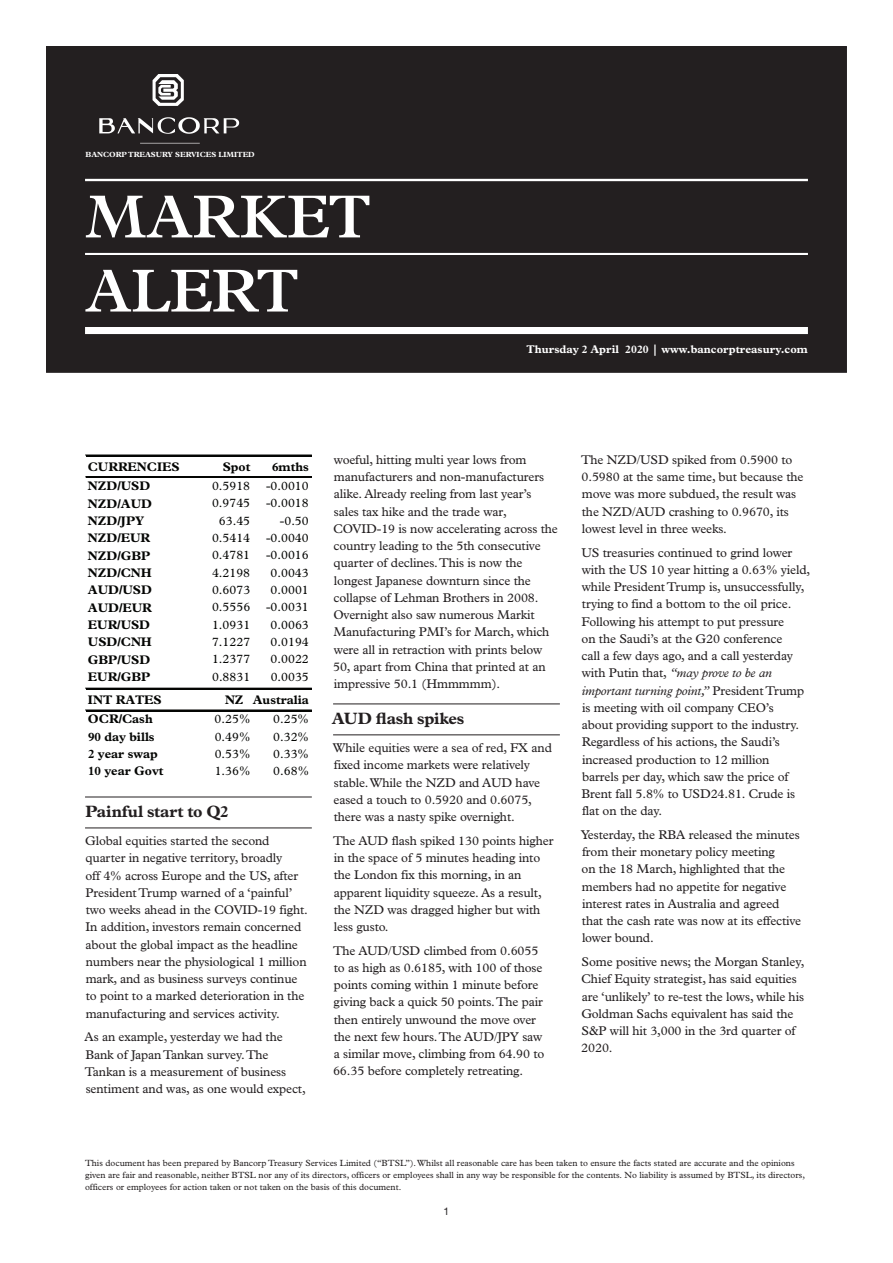
<style>
.page{position:relative;width:893px;height:1263px;background:#fff}
.page>*{position:absolute;margin:0;border:0;box-sizing:border-box;transform-origin:0 0}
.t1{font:600 61.2px/74.1px "Plantin Std";letter-spacing:-.01em;color:#fff}
.t2{font:700 16.5px "Plantin Std";letter-spacing:-.015em;color:#231f20}
.t3{font:12.75px/17.2px "Plantin Std";letter-spacing:-.01em;color:#231f20}
.t4{font:12.45px "Plantin Std";color:#040503}
.t5{font:700 12.45px "Plantin Std";color:#040503}
.t6{font:700 11.25px "Plantin Std";color:#fff}
.t7{font:10.5px "Helvetica Neue LT Std";color:#231f20}
.t8{font:9px/12px "Plantin Std";color:#231f20}
.t9{font:700 7.5px "Plantin Std";color:#fff}
.s1{font-style:italic}
</style>
<div class="page">
<div style="left:47px;top:47px;width:799px;height:325px;background:#231f20"></div>
<div style="left:46px;top:46px;width:801px;height:327px;border:2px solid #231f20"></div>
<hr style="left:85px;top:179px;width:723px;height:2px;background:#fff">
<hr style="left:85px;top:253px;width:723px;height:2px;background:#fff">
<div style="left:85px;top:327px;width:723px;height:7px;background:#fff"></div>
<hr style="left:85px;top:797px;width:227px;height:1px;background:#231f20">
<hr style="left:85px;top:828px;width:227px;height:1px;background:#231f20">
<hr style="left:86px;top:455px;width:225px;height:1px;background:#040503">
<hr style="left:86px;top:477px;width:225px;height:1px;background:#040503">
<hr style="left:86px;top:688px;width:225px;height:1px;background:#040503">
<hr style="left:86px;top:710px;width:225px;height:1px;background:#040503">
<img style="left:99px;top:75px;width:141px;height:69px">
<hr style="left:333px;top:704px;width:227px;height:1px;background:#231f20">
<hr style="left:333px;top:734px;width:227px;height:1px;background:#231f20">
<p class="t9" style="left:85px;top:150px;width:7px">bancorp</p>
<p class="t9" style="left:128px;top:150px;width:7px">treasury</p>
<p class="t9" style="left:175px;top:150px;width:81px">SERVICES lIMITED</p>
<h1 class="t1" style="left:85px;top:180px;width:288px">MARKET<br>ALERT</h1>
<p class="t6" style="left:527px;top:343px;width:283px">Thursday 2 April 2020 | www.bancorptreasury.com</p>
<p class="t5" style="left:88px;top:459px;width:93px">CURRENCIES</p>
<p class="t5" style="left:223px;top:459px;width:29px">Spot</p>
<p class="t5" style="left:272px;top:459px;width:38px">6mths</p>
<p class="t5" style="left:88px;top:479px;width:64px">NZD/USD</p>
<p class="t4" style="left:212px;top:479px;width:40px">0.5918</p>
<p class="t4" style="left:266px;top:479px;width:44px">-0.0010</p>
<p class="t5" style="left:88px;top:496px;width:66px">NZD/AUD</p>
<p class="t4" style="left:212px;top:496px;width:40px">0.9745</p>
<p class="t4" style="left:266px;top:496px;width:44px">-0.0018</p>
<p class="t5" style="left:88px;top:513px;width:58px">NZD/JPY</p>
<p class="t4" style="left:219px;top:513px;width:33px">63.45</p>
<p class="t4" style="left:280px;top:513px;width:30px">-0.50</p>
<p class="t5" style="left:88px;top:531px;width:64px">NZD/EUR</p>
<p class="t4" style="left:212px;top:531px;width:40px">0.5414</p>
<p class="t4" style="left:266px;top:531px;width:44px">-0.0040</p>
<p class="t5" style="left:88px;top:548px;width:64px">NZD/GBP</p>
<p class="t4" style="left:212px;top:548px;width:40px">0.4781</p>
<p class="t4" style="left:266px;top:548px;width:44px">-0.0016</p>
<p class="t5" style="left:88px;top:565px;width:65px">NZD/CNH</p>
<p class="t4" style="left:212px;top:565px;width:40px">4.2198</p>
<p class="t4" style="left:271px;top:565px;width:40px">0.0043</p>
<p class="t5" style="left:88px;top:583px;width:66px">AUD/USD</p>
<p class="t4" style="left:212px;top:583px;width:40px">0.6073</p>
<p class="t4" style="left:271px;top:583px;width:40px">0.0001</p>
<p class="t5" style="left:88px;top:600px;width:65px">AUD/EUR</p>
<p class="t4" style="left:212px;top:600px;width:40px">0.5556</p>
<p class="t4" style="left:266px;top:600px;width:44px">-0.0031</p>
<p class="t5" style="left:88px;top:617px;width:64px">EUR/USD</p>
<p class="t4" style="left:212px;top:617px;width:40px">1.0931</p>
<p class="t4" style="left:271px;top:617px;width:40px">0.0063</p>
<p class="t5" style="left:88px;top:634px;width:65px">USD/CNH</p>
<p class="t4" style="left:212px;top:635px;width:40px">7.1227</p>
<p class="t4" style="left:271px;top:635px;width:40px">0.0194</p>
<p class="t5" style="left:88px;top:652px;width:64px">GBP/USD</p>
<p class="t4" style="left:212px;top:652px;width:40px">1.2377</p>
<p class="t4" style="left:271px;top:652px;width:40px">0.0022</p>
<p class="t5" style="left:88px;top:669px;width:64px">EUR/GBP</p>
<p class="t4" style="left:212px;top:669px;width:40px">0.8831</p>
<p class="t4" style="left:271px;top:669px;width:40px">0.0035</p>
<p class="t5" style="left:88px;top:692px;width:75px">INT RATES</p>
<p class="t5" style="left:225px;top:692px;width:85px">NZ Australia</p>
<p class="t5" style="left:88px;top:712px;width:66px">OCR/Cash</p>
<p class="t4" style="left:215px;top:712px;width:37px">0.25%</p>
<p class="t4" style="left:273px;top:712px;width:37px">0.25%</p>
<p class="t5" style="left:88px;top:729px;width:68px">90 day bills</p>
<p class="t4" style="left:215px;top:729px;width:37px">0.49%</p>
<p class="t4" style="left:273px;top:729px;width:37px">0.32%</p>
<p class="t5" style="left:88px;top:746px;width:71px">2 year swap</p>
<p class="t4" style="left:215px;top:747px;width:37px">0.53%</p>
<p class="t4" style="left:273px;top:747px;width:37px">0.33%</p>
<p class="t5" style="left:88px;top:764px;width:77px">10 year Govt</p>
<p class="t4" style="left:215px;top:764px;width:37px">1.36%</p>
<p class="t4" style="left:273px;top:764px;width:37px">0.68%</p>
<p class="t2" style="left:85px;top:802px;width:145px">Painful start to Q2</p>
<p class="t3" style="left:85px;top:832px;width:224px">Global equities started the second quarter in negative territory, broadly<br>off 4% across Europe and the US, after President Trump warned of a ‘painful’ two weeks ahead in the COVID-19 fight.<br>In addition, investors remain concerned about the global impact as the headline numbers near the physiological 1 million mark, and as business surveys continue to point to a marked deterioration in the manufacturing and services activity.</p>
<p class="t3" style="left:85px;top:1028px;width:223px">As an example, yesterday we had the Bank of Japan Tankan survey. The Tankan is a measurement of business sentiment and was, as one would expect,</p>
<p class="t3" style="left:333px;top:451px;width:226px">woeful, hitting multi year lows from manufacturers and non-manufacturers alike. Already reeling from last year’s sales tax hike and the trade war, COVID-19 is now accelerating across the country leading to the 5th consecutive quarter of declines. This is now the longest Japanese downturn since the collapse of Lehman Brothers in 2008.<br>Overnight also saw numerous Markit Manufacturing PMI’s for March, which were all in retraction with prints below 50, apart from China that printed at an impressive 50.1 (Hmmmmm).</p>
<p class="t2" style="left:332px;top:709px;width:134px">AUD flash spikes</p>
<p class="t3" style="left:333px;top:739px;width:221px">While equities were a sea of red, FX and fixed income markets were relatively stable. While the NZD and AUD have eased a touch to 0.5920 and 0.6075, there was a nasty spike overnight.</p>
<p class="t3" style="left:333px;top:832px;width:222px">The AUD flash spiked 130 points higher in the space of 5 minutes heading into the London fix this morning, in an apparent liquidity squeeze. As a result, the NZD was dragged higher but with less gusto.</p>
<p class="t3" style="left:333px;top:942px;width:213px">The AUD/USD climbed from 0.6055 to as high as 0.6185, with 100 of those points coming within 1 minute before giving back a quick 50 points. The pair then entirely unwound the move over the next few hours. The AUD/JPY saw a similar move, climbing from 64.90 to 66.35 before completely retreating.</p>
<p class="t3" style="left:581px;top:451px;width:224px">The NZD/USD spiked from 0.5900 to 0.5980 at the same time, but because the move was more subdued, the result was the NZD/AUD crashing to 0.9670, its lowest level in three weeks.</p>
<p class="t3" style="left:581px;top:544px;width:230px">US treasuries continued to grind lower with the US 10 year hitting a 0.63% yield, while President Trump is, unsuccessfully, trying to find a bottom to the oil price.<br>Following his attempt to put pressure<br>on the Saudi’s at the G20 conference<br>call a few days ago, and a call yesterday with Putin that, <span class="s1">“may prove to be an important turning point,”</span> President Trump is meeting with oil company CEO’s<br>about providing support to the industry.<br>Regardless of his actions, the Saudi’s increased production to 12 million<br>barrels per day, which saw the price of Brent fall 5.8% to USD24.81. Crude is flat on the day.</p>
<p class="t3" style="left:581px;top:826px;width:222px">Yesterday, the RBA released the minutes from their monetary policy meeting<br>on the 18 March, highlighted that the members had no appetite for negative interest rates in Australia and agreed that the cash rate was now at its effective lower bound.</p>
<p class="t3" style="left:581px;top:953px;width:225px">Some positive news; the Morgan Stanley, Chief Equity strategist, has said equities are ‘unlikely’ to re-test the lows, while his Goldman Sachs equivalent has said the S&amp;P will hit 3,000 in the 3rd quarter of 2020.</p>
<p class="t8" style="left:85px;top:1157px;width:722px">This document has been prepared by Bancorp Treasury Services Limited (“BTSL”). Whilst all reasonable care has been taken to ensure the facts stated are accurate and the opinions given are fair and reasonable, neither BTSL nor any of its directors, officers or employees shall in any way be responsible for the contents. No liability is assumed by BTSL, its directors, officers or employees for action taken or not taken on the basis of this document.</p>
<p class="t7" style="left:444px;top:1205px;width:7px">1</p>
</div>
